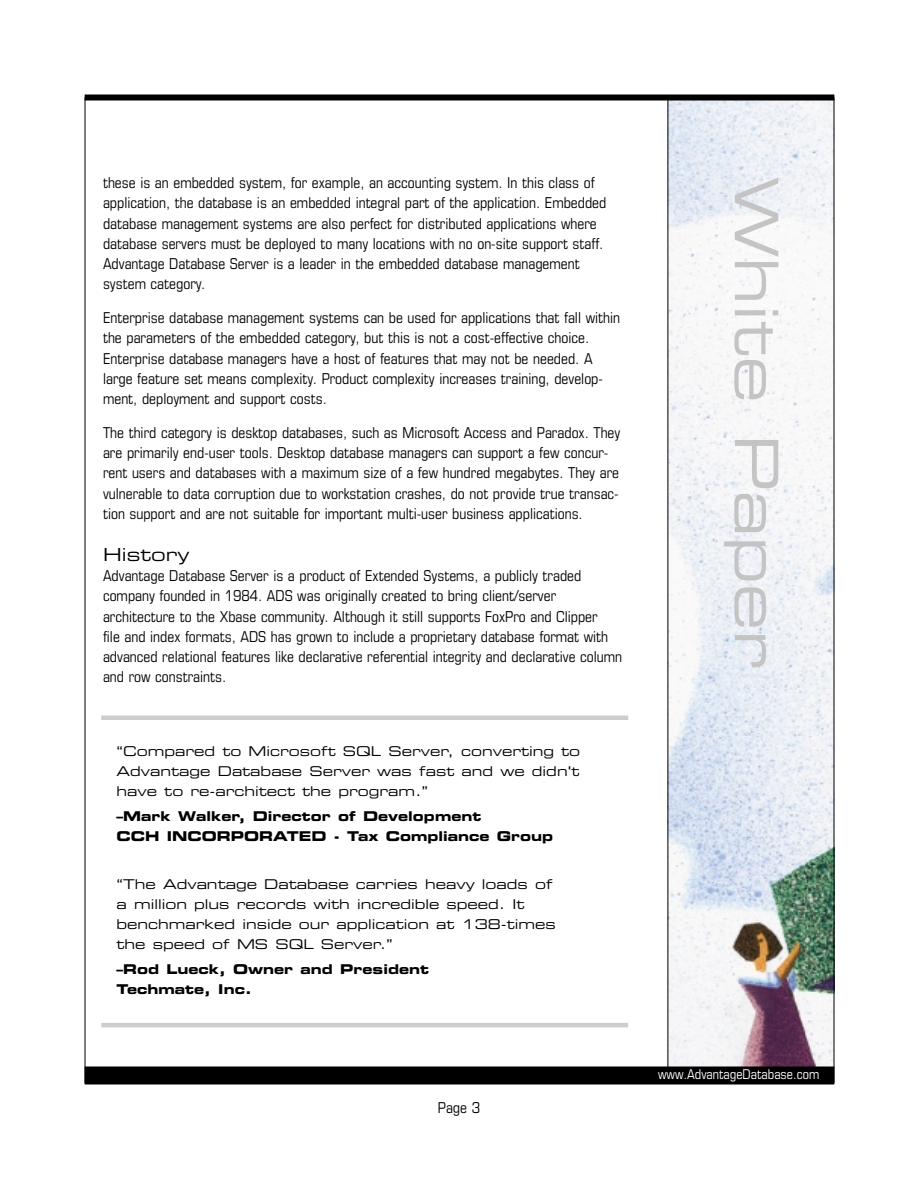
<style>
.page{position:relative;width:918px;height:1188px;background:#fff}
.page>*{position:absolute;margin:0;border:0;box-sizing:border-box;transform-origin:0 0}
.t1{font:60px "Eurostile Extended Two";color:#c4c4c4}
.t2{font:18px "Eurostile Extended Two";color:#000}
.t3{font:condensed 15px/20.2px "Eurostile";color:#000}
.t4{font:13.5px/20.2px "Eurostile Extended Two";color:#000;text-align:justify}
.t5{font:13.5px/20.2px "Eurostile Bold Extended Two";color:#000}
.t6{font:condensed 13.5px "Eurostile";color:#fff}
</style>
<div class="page">
<svg style="left:669px;top:101px;width:163px;height:965px;fill:#f1f3f7"></svg>
<div style="left:85px;top:1066px;width:749px;height:18px;background:#000"></div>
<div style="left:85px;top:94px;width:749px;height:6px;background:#000"></div>
<hr style="left:668px;top:99px;width:1px;height:972px;background:#000">
<hr style="left:101px;top:716px;width:527px;height:4px;background:#cdcdcd">
<hr style="left:101px;top:1023px;width:527px;height:4px;background:#cdcdcd">
<p class="t3" style="left:103px;top:174px;width:505px">these is an embedded system, for example, an accounting system. In this class of application, the database is an embedded integral part of the application. Embedded database management systems are also perfect for distributed applications where database servers must be deployed to many locations with no on-site support staff.<br>Advantage Database Server is a leader in the embedded database management system category.</p>
<p class="t3" style="left:103px;top:309px;width:519px">Enterprise database management systems can be used for applications that fall within the parameters of the embedded category, but this is not a cost-effective choice.<br>Enterprise database managers have a host of features that may not be needed. A large feature set means complexity. Product complexity increases training, develop&shy;ment, deployment and support costs.</p>
<p class="t3" style="left:103px;top:424px;width:519px">The third category is desktop databases, such as Microsoft Access and Paradox. They are primarily end-user tools. Desktop database managers can support a few concur&shy;rent users and databases with a maximum size of a few hundred megabytes. They are vulnerable to data corruption due to workstation crashes, do not provide true transac&shy;tion support and are not suitable for important multi-user business applications.</p>
<p class="t2" style="left:103px;top:548px;width:88px">History</p>
<p class="t3" style="left:103px;top:567px;width:521px">Advantage Database Server is a product of Extended Systems, a publicly traded company founded in 1984. ADS was originally created to bring client/server architecture to the Xbase community. Although it still supports FoxPro and Clipper<br>file and index formats, ADS has grown to include a proprietary database format with advanced relational features like declarative referential integrity and declarative column and row constraints.</p>
<p class="t4" style="left:117px;top:742px;width:465px">“Compared to Microsoft SQL Server, converting to Advantage Database Server was fast and we didn't have to re-architect the program.”</p>
<p class="t5" style="left:117px;top:807px;width:438px">–Mark Walker, Director of Development<br>CCH INCORPORATED - Tax Compliance Group</p>
<p class="t4" style="left:117px;top:875px;width:441px;text-align:left">“The Advantage Database carries heavy loads of a million plus records with incredible speed. It benchmarked inside our application at 138-times the speed of MS SQL Server.”</p>
<p class="t5" style="left:117px;top:960px;width:314px">–Rod Lueck, Owner and President<br>Techmate, Inc.</p>
<p class="t3" style="left:438px;top:1099px;width:44px">Page 3</p>
<h1 class="t1" style="left:778px;top:177px;width:493px;rotate:90deg">White Paper</h1>
<p class="t6" style="left:658px;top:1069px;width:163px">www.AdvantageDatabase.com</p>
</div>
